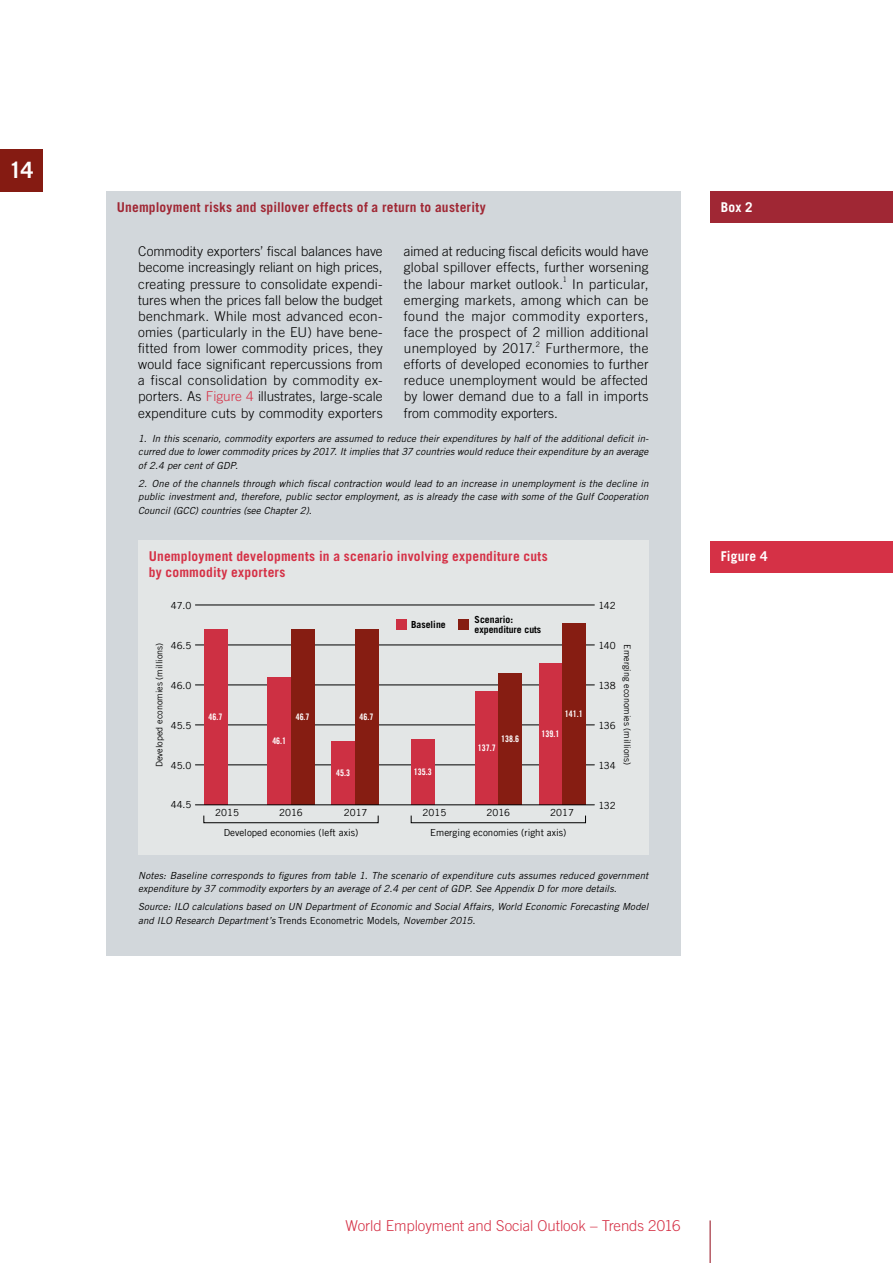
<style>
.page{position:relative;width:893px;height:1263px;background:#fff}
.page>*{position:absolute;margin:0;border:0;box-sizing:border-box;transform-origin:0 0}
.t1{font:700 22.5px "Trade Gothic LT Com";color:#fff}
.t2{font:300 15px "Trade Gothic LT Com";letter-spacing:-.005em;color:#d53146}
.t3{font:300 13.5px/16px "Trade Gothic LT Com";letter-spacing:.015em;color:#000;text-align:justify}
.t4{font:700 13.5px/16px "Trade Gothic LT Com";letter-spacing:.015em;color:#d53146}
.t5{font:700 13.5px "Trade Gothic LT Com";letter-spacing:.015em;color:#a02734}
.t6{font:700 13.5px "Trade Gothic LT Com";letter-spacing:.015em;color:#fff}
.t7{font:italic 9.75px/13.5px "Trade Gothic LT Com";letter-spacing:.01em;color:#000;text-align:justify}
.t8{font:9.75px "Trade Gothic LT Com";color:#000}
.t9{font:700 9.75px/10.5px "Trade Gothic LT Com";color:#000}
.t10{font:9px "Trade Gothic LT Com";color:#000}
.t11{font:9px "Trade Gothic LT Com Bd Cn 20";color:#fff}
.t12{font:300 7.35px "Trade Gothic LT Com";color:#000}
.s1{color:#d53146}
.s2{font-style:normal}
</style>
<div class="page">
<div style="left:0;top:149px;width:43px;height:42px;background:#851b12"></div>
<hr style="left:710px;top:1220px;width:1px;height:43px;background:#a02734">
<div style="left:106px;top:191px;width:574px;height:764px;background:#d2d7db"></div>
<div style="left:710px;top:191px;width:183px;height:32px;background:#a02734"></div>
<div style="left:138px;top:540px;width:510px;height:315px;background:#e3e6e6"></div>
<hr style="left:195px;top:765px;width:399px;height:1px;background:#000">
<hr style="left:195px;top:725px;width:399px;height:1px;background:#000">
<hr style="left:195px;top:685px;width:399px;height:1px;background:#000">
<hr style="left:195px;top:645px;width:399px;height:1px;background:#000">
<hr style="left:195px;top:605px;width:399px;height:1px;background:#000">
<div style="left:204px;top:629px;width:23px;height:176px;background:#cd3043"></div>
<div style="left:268px;top:677px;width:23px;height:128px;background:#cd3043"></div>
<div style="left:291px;top:629px;width:23px;height:176px;background:#861d12"></div>
<div style="left:331px;top:741px;width:24px;height:64px;background:#cd3043"></div>
<div style="left:355px;top:629px;width:23px;height:176px;background:#861d12"></div>
<div style="left:411px;top:739px;width:23px;height:66px;background:#cd3043"></div>
<div style="left:475px;top:691px;width:23px;height:114px;background:#cd3043"></div>
<div style="left:498px;top:673px;width:24px;height:132px;background:#861d12"></div>
<div style="left:539px;top:663px;width:23px;height:142px;background:#cd3043"></div>
<div style="left:562px;top:623px;width:23px;height:182px;background:#861d12"></div>
<hr style="left:195px;top:804px;width:399px;height:1px;background:#000">
<div style="left:204px;top:815px;width:174px;height:8px;border:1px solid #000"></div>
<div style="left:411px;top:815px;width:175px;height:8px;border:1px solid #000"></div>
<div style="left:397px;top:619px;width:10px;height:10px;background:#cd3043"></div>
<div style="left:459px;top:619px;width:10px;height:10px;background:#861d12"></div>
<div style="left:710px;top:541px;width:183px;height:31px;background:#d53146"></div>
<h1 class="t1" style="left:9px;top:156px;width:25px">14</h1>
<h3 class="t5" style="left:117px;top:199px;width:370px">Unemployment risks and spillover effects of a return to austerity</h3>
<h3 class="t6" style="left:721px;top:199px;width:33px">Box 2</h3>
<p class="t3" style="left:138px;top:243px;width:246px">Commodity exporters’ fiscal balances have become increasingly reliant on high prices, creating pressure to consolidate expendi&shy;tures when the prices fall below the budget benchmark. While most advanced econ&shy;omies (particularly in the EU) have bene&shy;fitted from lower commodity prices, they would face significant repercussions from a fiscal consolidation by commodity ex&shy;porters. As <span class="s1">Figure 4</span> illustrates, large-scale expenditure cuts by commodity exporters</p>
<h3 class="t3" style="left:404px;top:243px;width:246px">aimed at reducing fiscal deficits would have global spillover effects, further worsening the labour market outlook.</h3>
<p class="t12" style="left:563px;top:275px;width:6px">1</p>
<h3 class="t3" style="left:404px;top:276px;width:246px;text-indent:168px">In particular, emerging markets, among which can be found the major commodity exporters, face the prospect of 2 million additional unemployed by 2017.</h3>
<p class="t12" style="left:536px;top:340px;width:6px">2</p>
<h3 class="t3" style="left:404px;top:340px;width:246px;text-indent:142px">Furthermore, the efforts of developed economies to further reduce unemployment would be affected by lower demand due to a fall in imports from commodity exporters.</h3>
<p class="t7" style="left:138px;top:431px;width:512px">1. In this scenario, commodity exporters are assumed to reduce their expenditures by half of the additional deficit in&shy;curred due to lower commodity prices by 2017. It implies that 37 countries would reduce their expenditure by an average of 2.4 per cent of GDP.</p>
<p class="t7" style="left:138px;top:476px;width:512px">2. One of the channels through which fiscal contraction would lead to an increase in unemployment is the decline in public investment and, therefore, public sector employment, as is already the case with some of the Gulf Cooperation Council (GCC) countries (see Chapter 2).</p>
<h3 class="t4" style="left:149px;top:548px;width:400px">Unemployment developments in a scenario involving expenditure cuts by commodity exporters</h3>
<h3 class="t6" style="left:721px;top:548px;width:48px">Figure 4</h3>
<p class="t8" style="left:171px;top:599px;width:22px">47.0</p>
<p class="t9" style="left:411px;top:619px;width:36px">Baseline</p>
<p class="t9" style="left:475px;top:614px;width:68px">Scenario: expenditure cuts</p>
<p class="t8" style="left:598px;top:599px;width:19px">142</p>
<p class="t8" style="left:171px;top:639px;width:22px">46.5</p>
<p class="t8" style="left:598px;top:639px;width:19px">140</p>
<p class="t10" style="left:154px;top:767px;width:126px;rotate:-90deg">Developed economies (millions)</p>
<p class="t10" style="left:633px;top:644px;width:122px;rotate:90deg">Emerging economies (millions)</p>
<p class="t8" style="left:171px;top:679px;width:22px">46.0</p>
<p class="t8" style="left:598px;top:679px;width:19px">138</p>
<p class="t11" style="left:565px;top:709px;width:19px">141.1</p>
<p class="t11" style="left:208px;top:712px;width:15px">46.7</p>
<p class="t11" style="left:296px;top:712px;width:15px">46.7</p>
<p class="t11" style="left:359px;top:712px;width:15px">46.7</p>
<p class="t8" style="left:598px;top:719px;width:19px">136</p>
<p class="t8" style="left:171px;top:719px;width:22px">45.5</p>
<p class="t11" style="left:541px;top:729px;width:19px">139.1</p>
<p class="t11" style="left:501px;top:734px;width:19px">138.6</p>
<p class="t11" style="left:272px;top:736px;width:15px">46.1</p>
<p class="t11" style="left:478px;top:743px;width:19px">137.7</p>
<p class="t8" style="left:598px;top:759px;width:19px">134</p>
<p class="t8" style="left:171px;top:759px;width:22px">45.0</p>
<p class="t11" style="left:336px;top:768px;width:15px">45.3</p>
<p class="t11" style="left:414px;top:767px;width:19px">135.3</p>
<p class="t8" style="left:171px;top:799px;width:22px">44.5</p>
<p class="t8" style="left:215px;top:807px;width:25px">2015</p>
<p class="t8" style="left:279px;top:807px;width:25px">2016</p>
<p class="t8" style="left:344px;top:807px;width:25px">2017</p>
<p class="t8" style="left:423px;top:807px;width:25px">2015</p>
<p class="t8" style="left:486px;top:807px;width:25px">2016</p>
<p class="t8" style="left:550px;top:807px;width:25px">2017</p>
<p class="t8" style="left:224px;top:827px;width:136px">Developed economies (left axis)</p>
<p class="t8" style="left:430px;top:827px;width:138px">Emerging economies (right axis)</p>
<p class="t8" style="left:598px;top:799px;width:19px">132</p>
<p class="t7" style="left:138px;top:868px;width:512px">Notes: Baseline corresponds to figures from table 1. The scenario of expenditure cuts assumes reduced government expenditure by 37 commodity exporters by an average of 2.4 per cent of GDP. See Appendix D for more details.</p>
<p class="t7" style="left:138px;top:900px;width:512px">Source: ILO calculations based on UN Department of Economic and Social Affairs, World Economic Forecasting Model and ILO Research Department’s <span class="s2">Trends Econometric Models</span>, November 2015.</p>
<h2 class="t2" style="left:346px;top:1217px;width:336px">World Employment and Social Outlook – Trends 2016</h2>
</div>
